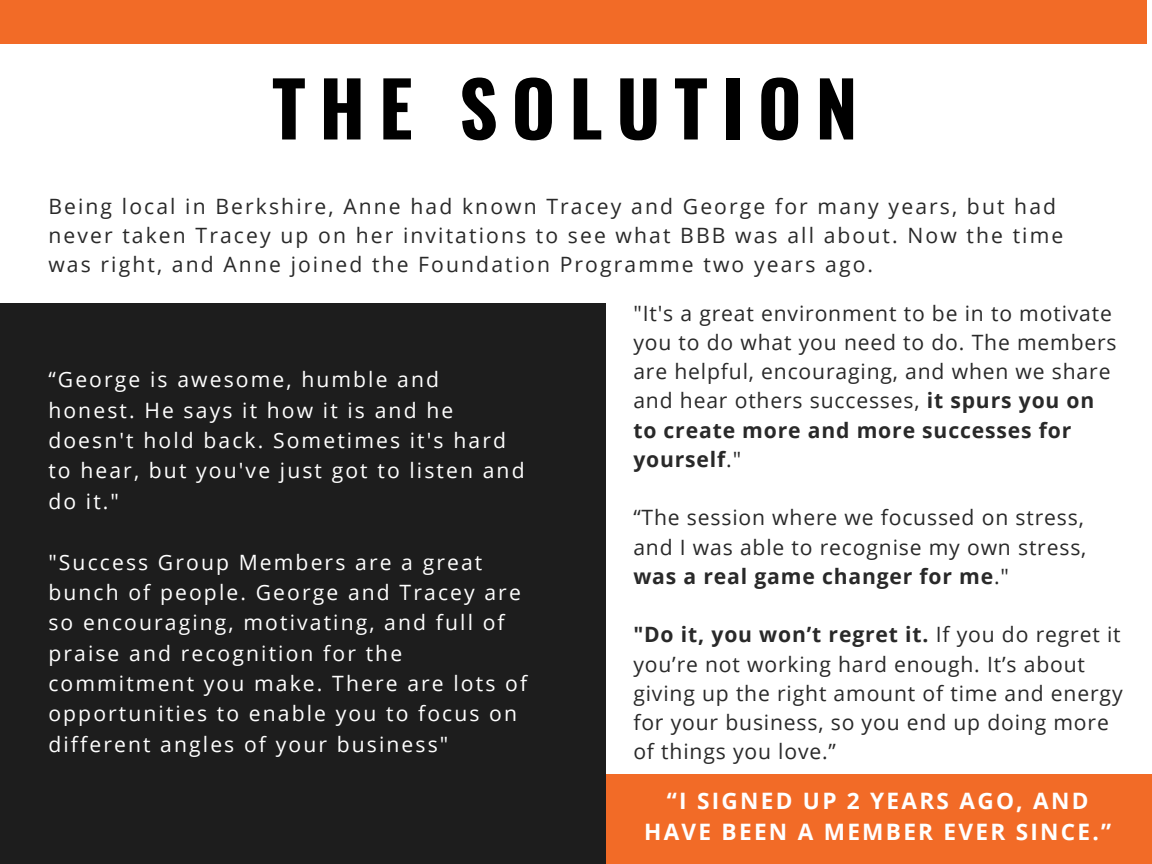
<style>
.page{position:relative;width:1152px;height:864px;background:#fff}
.page>*{position:absolute;margin:0;border:0;box-sizing:border-box;transform-origin:0 0}
.t1{font:700 75.45px "Oswald";letter-spacing:.18em;color:#000}
.t2{font:700 22.65px/31.5px "Open Sans";letter-spacing:.1em;color:#fff;text-align:center}
.t3{font:21.15px/29.2px "Open Sans";letter-spacing:.04em;color:#292929}
.t4{font:21.15px/30.3px "Open Sans";letter-spacing:.1em;color:#fff}
.t5{font:21.15px/29.2px "Open Sans";letter-spacing:.1em;color:#292929}
.s1{font-weight:700}
</style>
<div class="page">
<div style="left:0;top:304px;width:606px;height:560px;background:#1d1d1d"></div>
<div style="left:0;top:0;width:1147px;height:44px;background:#f26b27"></div>
<div style="left:606px;top:774px;width:546px;height:90px;background:#f26b27"></div>
<h1 class="t1" style="left:272px;top:49px;width:587px">THE SOLUTION</h1>
<p class="t5" style="left:48px;top:191px;width:1016px">Being local in Berkshire, Anne had known Tracey and George for many years, but had never taken Tracey up on her invitations to see what BBB was all about. Now the time was right, and Anne joined the Foundation Programme two years ago.</p>
<p class="t4" style="left:48px;top:364px;width:478px">“George is awesome, humble and honest. He says it how it is and he doesn't hold back. Sometimes it's hard to hear, but you've just got to listen and do it."</p>
<p class="t4" style="left:48px;top:546px;width:480px">"Success Group Members are a great bunch of people. George and Tracey are so encouraging, motivating, and full of praise and recognition for the commitment you make. There are lots of opportunities to enable you to focus on different angles of your business"</p>
<p class="t3" style="left:633px;top:298px;width:485px">"It's a great environment to be in to motivate you to do what you need to do. The members are helpful, encouraging, and when we share and hear others successes, <span class="s1">it spurs you on to create more and more successes for yourself</span>."</p>
<p class="t3" style="left:633px;top:503px;width:455px">“The session where we focussed on stress, and I was able to recognise my own stress, <span class="s1">was a real game changer for me</span>."</p>
<p class="t3" style="left:633px;top:620px;width:491px"><span class="s1">"Do it, you won’t regret it.</span> If you do regret it you’re not working hard enough. It’s about giving up the right amount of time and energy for your business, so you end up doing more of things you love.”</p>
<p class="t2" style="left:644px;top:784px;width:469px">“I SIGNED UP 2 YEARS AGO, AND<br>HAVE BEEN A MEMBER EVER SINCE.”</p>
</div>
